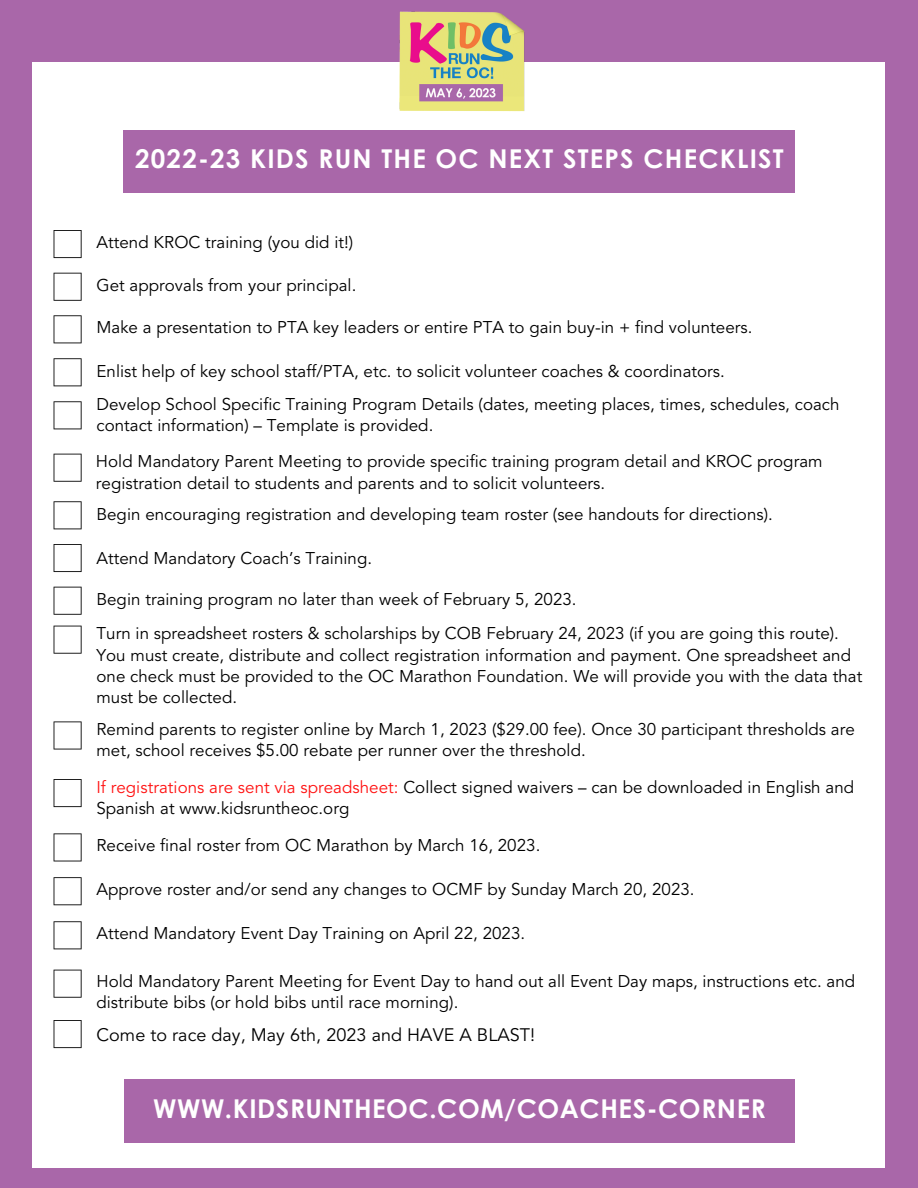
<style>
.page{position:relative;width:918px;height:1188px;background:#a967a9}
.page>*{position:absolute;margin:0;border:0;box-sizing:border-box;transform-origin:0 0}
.t1{font:700 25.95px "Century Gothic";letter-spacing:.045em;color:#fff}
.t2{font:700 25.95px "Century Gothic";letter-spacing:.025em;color:#fff}
.t3{font:18px "Avenir LT Std";letter-spacing:.005em;color:#000}
.t4{font:16.95px/21.3px "Avenir LT Std";letter-spacing:.005em;color:#000}
.s1{color:#ff1313}
</style>
<div class="page">
<div style="left:33px;top:62px;width:852px;height:1105px;background:#fff"></div>
<div style="left:124px;top:130px;width:670px;height:63px;background:#a967a9"></div>
<img style="left:399px;top:11px;width:126px;height:101px">
<svg style="left:54px;top:230px;width:28px;height:28px"></svg>
<svg style="left:54px;top:273px;width:28px;height:28px"></svg>
<svg style="left:54px;top:315px;width:28px;height:28px"></svg>
<svg style="left:54px;top:358px;width:28px;height:28px"></svg>
<svg style="left:54px;top:401px;width:28px;height:28px"></svg>
<svg style="left:54px;top:454px;width:28px;height:28px"></svg>
<svg style="left:54px;top:501px;width:28px;height:28px"></svg>
<svg style="left:54px;top:544px;width:28px;height:28px"></svg>
<svg style="left:54px;top:587px;width:28px;height:28px"></svg>
<svg style="left:54px;top:626px;width:28px;height:28px"></svg>
<svg style="left:54px;top:721px;width:28px;height:29px"></svg>
<svg style="left:54px;top:779px;width:28px;height:28px"></svg>
<svg style="left:54px;top:833px;width:28px;height:28px"></svg>
<svg style="left:54px;top:877px;width:28px;height:28px"></svg>
<svg style="left:54px;top:921px;width:28px;height:28px"></svg>
<svg style="left:54px;top:970px;width:28px;height:28px"></svg>
<svg style="left:54px;top:1020px;width:28px;height:28px"></svg>
<div style="left:124px;top:1080px;width:671px;height:62px;background:#a967a9"></div>
<h1 class="t1" style="left:135px;top:142px;width:650px">2022-23 KIDS RUN THE OC NEXT STEPS CHECKLIST</h1>
<p class="t4" style="left:96px;top:233px;width:258px">Attend KROC training (you did it!)</p>
<p class="t4" style="left:96px;top:276px;width:261px">Get approvals from your principal.</p>
<p class="t4" style="left:96px;top:318px;width:658px">Make a presentation to PTA key leaders or entire PTA to gain buy-in + find volunteers.</p>
<p class="t4" style="left:96px;top:355px;width:745px;line-height:33.6px">Enlist help of key school staff/PTA, etc. to solicit volunteer coaches &amp; coordinators.<br>Develop School Specific Training Program Details (dates, meeting places, times, schedules, coach</p>
<p class="t4" style="left:96px;top:409px;width:728px;line-height:35.8px">contact information) – Template is provided.<br>Hold Mandatory Parent Meeting to provide specific training program detail and KROC program</p>
<p class="t4" style="left:96px;top:474px;width:511px">registration detail to students and parents and to solicit volunteers.</p>
<p class="t4" style="left:96px;top:505px;width:678px">Begin encouraging registration and developing team roster (see handouts for directions).</p>
<p class="t4" style="left:96px;top:549px;width:277px">Attend Mandatory Coach’s Training.</p>
<p class="t4" style="left:96px;top:583px;width:744px;line-height:34.7px">Begin training program no later than week of February 5, 2023.<br>Turn in spreadsheet rosters &amp; scholarships by COB February 24, 2023 (if you are going this route).</p>
<p class="t4" style="left:96px;top:646px;width:767px">You must create, distribute and collect registration information and payment. One spreadsheet and one check must be provided to the OC Marathon Foundation. We will provide you with the data that must be collected.</p>
<p class="t4" style="left:96px;top:720px;width:760px">Remind parents to register online by March 1, 2023 ($29.00 fee). Once 30 participant thresholds are met, school receives $5.00 rebate per runner over the threshold.</p>
<p class="t4" style="left:96px;top:778px;width:759px"><span class="s1">If registrations are sent via spreadsheet:</span> Collect signed waivers – can be downloaded in English and<br>Spanish at www.kidsruntheoc.org</p>
<p class="t4" style="left:96px;top:836px;width:445px">Receive final roster from OC Marathon by March 16, 2023.</p>
<p class="t4" style="left:96px;top:880px;width:600px">Approve roster and/or send any changes to OCMF by Sunday March 20, 2023.</p>
<p class="t4" style="left:96px;top:924px;width:430px">Attend Mandatory Event Day Training on April 22, 2023.</p>
<p class="t4" style="left:96px;top:972px;width:760px">Hold Mandatory Parent Meeting for Event Day to hand out all Event Day maps, instructions etc. and distribute bibs (or hold bibs until race morning).</p>
<p class="t3" style="left:96px;top:1028px;width:440px">Come to race day, May 6th, 2023 and HAVE A BLAST!</p>
<h1 class="t2" style="left:153px;top:1091px;width:614px">WWW.KIDSRUNTHEOC.COM/COACHES-CORNER</h1>
</div>
